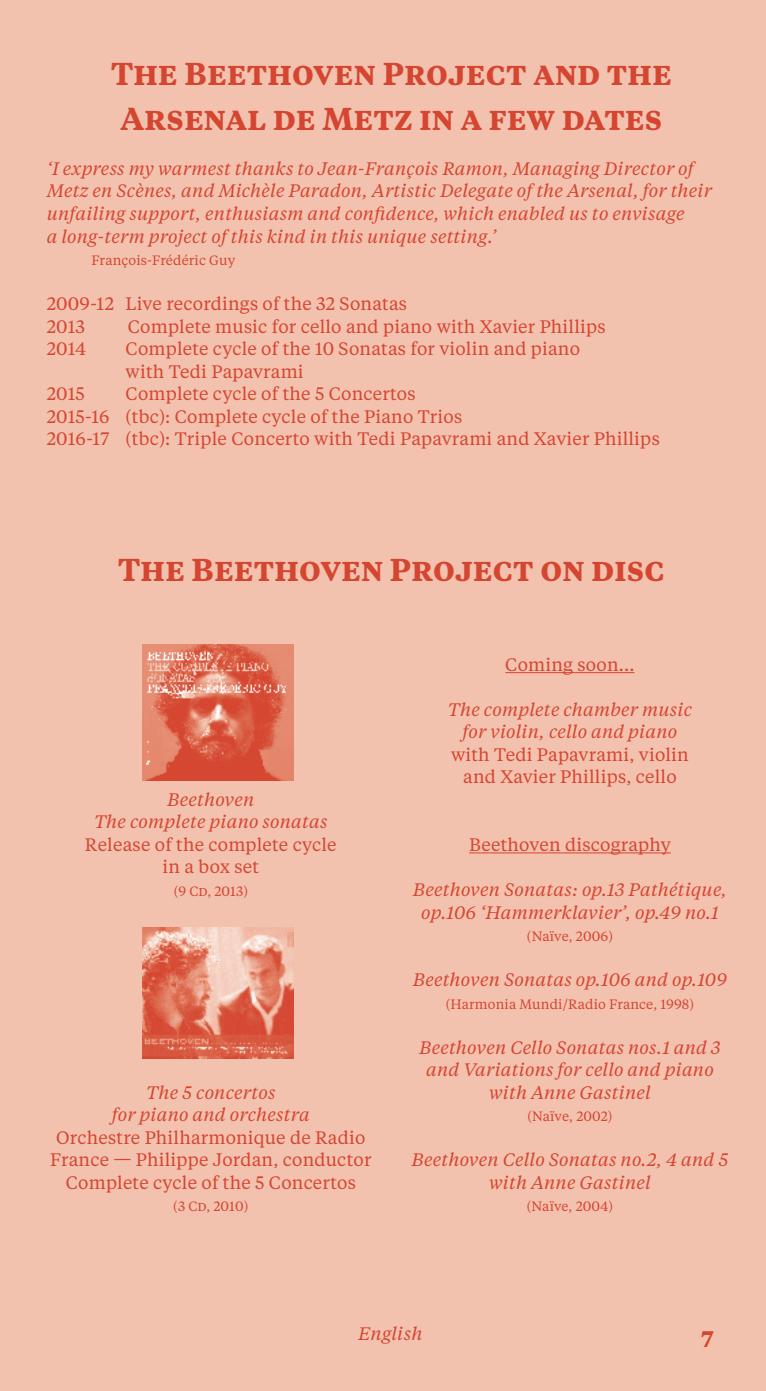
<style>
.page{position:relative;width:766px;height:1391px;background:#fff}
.page>*{position:absolute;margin:0;border:0;box-sizing:border-box;transform-origin:0 0}
.TITRE{font:600 31.5px/45px "Tiempos Text";letter-spacing:.01em;color:#d54631;text-align:center}
.TITRE__Centered{font:700 22.5px "Tiempos Text";color:#d54631}
.texte_courant{font:italic 18px/22.5px "Tiempos Text";letter-spacing:.01em;color:#d54631;text-align:center}
.texte_courant-2{font:18px/22.5px "Tiempos Text";letter-spacing:.01em;color:#d54631;text-align:center}
.production{font:13.5px "Tiempos Text";letter-spacing:.01em;color:#d54631}
</style>
<div class="page">
<div style="left:0;top:0;width:765px;height:1390px;background:#f3c2af"></div>
<hr style="left:505px;top:672px;width:129px;height:1px;background:#d54631">
<hr style="left:469px;top:852px;width:201px;height:1px;background:#d54631">
<img style="left:142px;top:644px;width:151px;height:137px">
<img style="left:142px;top:927px;width:151px;height:131px">
<p class="TITRE" style="left:111px;top:50px;width:562px">The Beethoven Project and the<br>Arsenal de Metz in a few dates</p>
<p class="texte_courant" style="left:47px;top:156px;width:666px;text-align:left">‘I express my warmest thanks to Jean-François Ramon, Managing Director of Metz en Scènes, and Michèle Paradon, Artistic Delegate of the Arsenal, for their unfailing support, enthusiasm and confidence, which enabled us to envisage<br>a long-term project of this kind in this unique setting.’</p>
<p class="production" style="left:91px;top:251px;width:145px">François-Frédéric Guy</p>
<p class="texte_courant-2" style="left:47px;top:292px;width:361px">2009-12 Live recordings of the 32 Sonatas</p>
<p class="texte_courant-2" style="left:47px;top:314px;width:40px">2013</p>
<p class="texte_courant-2" style="left:128px;top:314px;width:479px">Complete music for cello and piano with Xavier Phillips</p>
<p class="texte_courant-2" style="left:47px;top:337px;width:41px">2014</p>
<p class="texte_courant-2" style="left:125px;top:337px;width:456px;text-align:left">Complete cycle of the 10 Sonatas for violin and piano with Tedi Papavrami</p>
<p class="texte_courant-2" style="left:47px;top:382px;width:40px">2015</p>
<p class="texte_courant-2" style="left:125px;top:382px;width:291px">Complete cycle of the 5 Concertos</p>
<p class="texte_courant-2" style="left:47px;top:404px;width:417px">2015-16 (tbc): Complete cycle of the Piano Trios</p>
<p class="texte_courant-2" style="left:47px;top:427px;width:614px">2016-17 (tbc): Triple Concerto with Tedi Papavrami and Xavier Phillips</p>
<p class="TITRE" style="left:118px;top:545px;width:548px">The Beethoven Project on disc</p>
<p class="texte_courant" style="left:94px;top:787px;width:235px">Beethoven<br>The complete piano sonatas</p>
<p class="texte_courant-2" style="left:85px;top:832px;width:253px">Release of the complete cycle</p>
<p class="texte_courant-2" style="left:162px;top:855px;width:98px">in a box set</p>
<p class="production" style="left:174px;top:882px;width:76px">(9 Cd, 2013)</p>
<p class="texte_courant" style="left:146px;top:1080px;width:131px">The 5 concertos</p>
<p class="texte_courant" style="left:112px;top:1102px;width:200px">for piano and orchestra</p>
<p class="texte_courant-2" style="left:50px;top:1125px;width:322px">Orchestre Philharmonique de Radio<br>France — Philippe Jordan, conductor<br>Complete cycle of the 5 Concertos</p>
<p class="production" style="left:173px;top:1197px;width:77px">(3 Cd, 2010)</p>
<p class="texte_courant-2" style="left:505px;top:652px;width:131px">Coming soon...</p>
<p class="texte_courant" style="left:447px;top:697px;width:245px">The complete chamber music for violin, cello and piano</p>
<p class="texte_courant-2" style="left:451px;top:742px;width:239px">with Tedi Papavrami, violin and Xavier Phillips, cello</p>
<p class="texte_courant-2" style="left:469px;top:832px;width:203px">Beethoven discography</p>
<p class="texte_courant" style="left:413px;top:877px;width:315px">Beethoven Sonatas: op.13 Pathétique, op.106 ‘Hammerklavier’, op.49 no.1</p>
<p class="production" style="left:527px;top:927px;width:87px">(Naïve, 2006)</p>
<p class="texte_courant" style="left:412px;top:967px;width:316px">Beethoven Sonatas op.106 and op.109</p>
<p class="production" style="left:445px;top:994px;width:250px">(Harmonia Mundi/Radio France, 1998)</p>
<p class="texte_courant" style="left:419px;top:1035px;width:303px">Beethoven Cello Sonatas nos.1 and 3 and Variations for cello and piano</p>
<p class="texte_courant" style="left:489px;top:1080px;width:163px">with Anne Gastinel</p>
<p class="production" style="left:527px;top:1107px;width:86px">(Naïve, 2002)</p>
<p class="texte_courant" style="left:411px;top:1147px;width:318px">Beethoven Cello Sonatas no.2, 4 and 5 with Anne Gastinel</p>
<p class="production" style="left:526px;top:1197px;width:88px">(Naïve, 2004)</p>
<p class="texte_courant" style="left:358px;top:1321px;width:66px">English</p>
<p class="TITRE__Centered" style="left:701px;top:1322px;width:14px">7</p>
</div>
